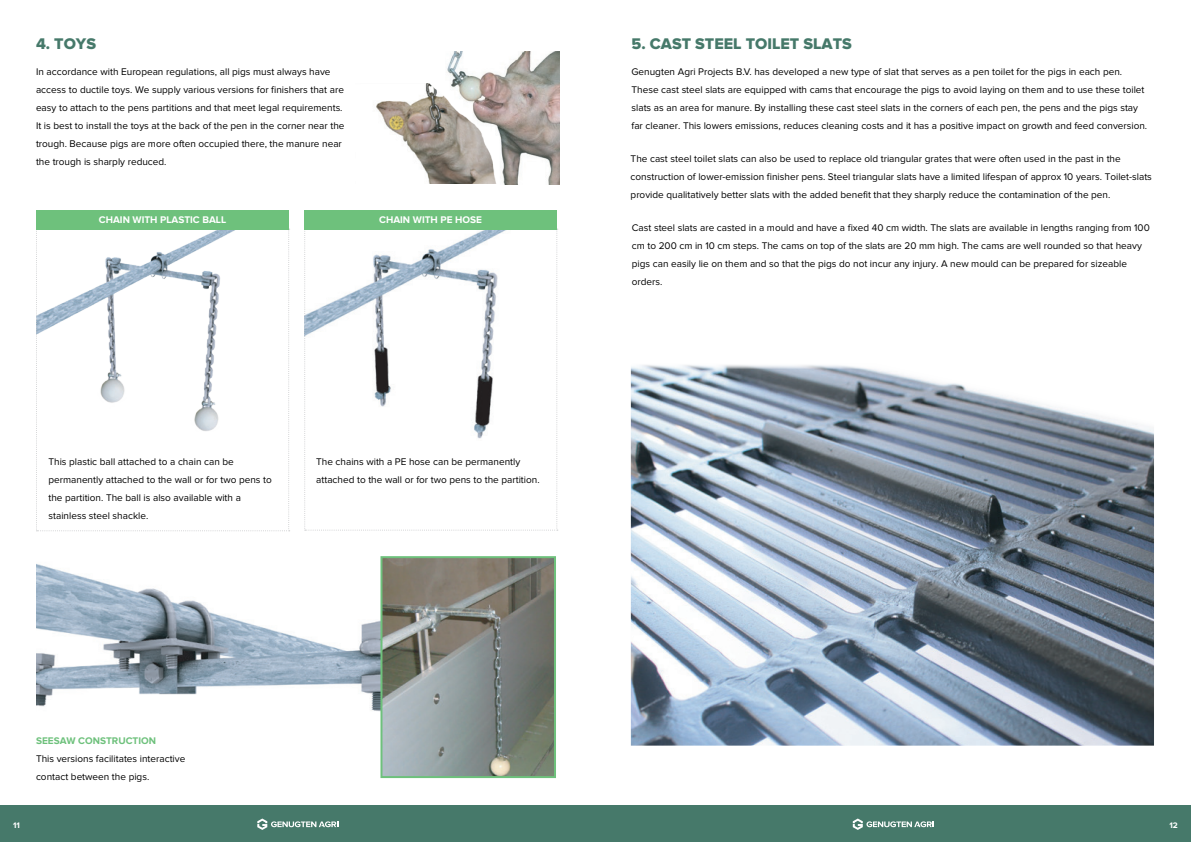
<style>
.page{position:relative;width:1191px;height:842px;background:#fff}
.page>*{position:absolute;margin:0;border:0;box-sizing:border-box;transform-origin:0 0}
.t1{font:16px "Proxima Nova Extrabld";color:#46796a}
.t2{font:10px/18px "Proxima Nova";color:#000}
.t3{font:700 10px "Proxima Nova";color:#fff}
.t4{font:700 10px "Proxima Nova";color:#6ec17c}
.t5{font:700 8.3px "Proxima Nova";color:#fff}
</style>
<div class="page">
<img style="left:36px;top:564px;width:344px;height:148px">
<img style="left:376px;top:100px;width:43px;height:60px">
<img style="left:419px;top:52px;width:140px;height:132px">
<div style="left:0;top:805px;width:1191px;height:37px;background:#46796a"></div>
<svg style="left:852px;top:818px;width:81px;height:12px"></svg>
<svg style="left:257px;top:818px;width:81px;height:12px"></svg>
<svg style="left:36px;top:229px;width:254px;height:302px"></svg>
<svg style="left:304px;top:229px;width:254px;height:302px"></svg>
<div style="left:36px;top:210px;width:253px;height:20px;background:#6ec17c"></div>
<div style="left:304px;top:210px;width:253px;height:20px;background:#6ec17c"></div>
<img style="left:383px;top:559px;width:170px;height:216px">
<div style="left:380px;top:556px;width:176px;height:222px;border:2px solid #6ec17c"></div>
<img style="left:630px;top:365px;width:524px;height:381px">
<h1 class="t1" style="left:36px;top:36px;width:62px">4. TOYS</h1>
<p class="t2" style="left:36px;top:63px;width:310px">In accordance with European regulations, all pigs must always have access to ductile toys. We supply various versions for finishers that are easy to attach to the pens partitions and that meet legal requirements.<br>It is best to install the toys at the back of the pen in the corner near the trough. Because pigs are more often occupied there, the manure near the trough is sharply reduced.</p>
<p class="t3" style="left:99px;top:215px;width:129px">CHAIN WITH PLASTIC BALL</p>
<p class="t3" style="left:379px;top:215px;width:104px">CHAIN WITH PE HOSE</p>
<p class="t2" style="left:48px;top:453px;width:225px">This plastic ball attached to a chain can be permanently attached to the wall or for two pens to the partition. The ball is also available with a stainless steel shackle.</p>
<p class="t2" style="left:316px;top:453px;width:225px">The chains with a PE hose can be permanently attached to the wall or for two pens to the partition.</p>
<p class="t4" style="left:36px;top:736px;width:122px">SEESAW CONSTRUCTION</p>
<p class="t2" style="left:36px;top:750px;width:151px">This versions facilitates interactive contact between the pigs.</p>
<h1 class="t1" style="left:631px;top:36px;width:222px">5. CAST STEEL TOILET SLATS</h1>
<p class="t2" style="left:631px;top:63px;width:517px">Genugten Agri Projects B.V. has developed a new type of slat that serves as a pen toilet for the pigs in each pen.<br>These cast steel slats are equipped with cams that encourage the pigs to avoid laying on them and to use these toilet slats as an area for manure. By installing these cast steel slats in the corners of each pen, the pens and the pigs stay far cleaner. This lowers emissions, reduces cleaning costs and it has a positive impact on growth and feed conversion.</p>
<p class="t2" style="left:630px;top:150px;width:523px">The cast steel toilet slats can also be used to replace old triangular grates that were often used in the past in the construction of lower-emission finisher pens. Steel triangular slats have a limited lifespan of approx 10 years. Toilet-slats provide qualitatively better slats with the added benefit that they sharply reduce the contamination of the pen.</p>
<p class="t2" style="left:632px;top:219px;width:519px">Cast steel slats are casted in a mould and have a fixed 40 cm width. The slats are available in lengths ranging from 100 cm to 200 cm in 10 cm steps. The cams on top of the slats are 20 mm high. The cams are well rounded so that heavy pigs can easily lie on them and so that the pigs do not incur any injury. A new mould can be prepared for sizeable orders.</p>
<p class="t5" style="left:13px;top:821px;width:8px">11</p>
<p class="t5" style="left:1169px;top:821px;width:10px">12</p>
</div>
